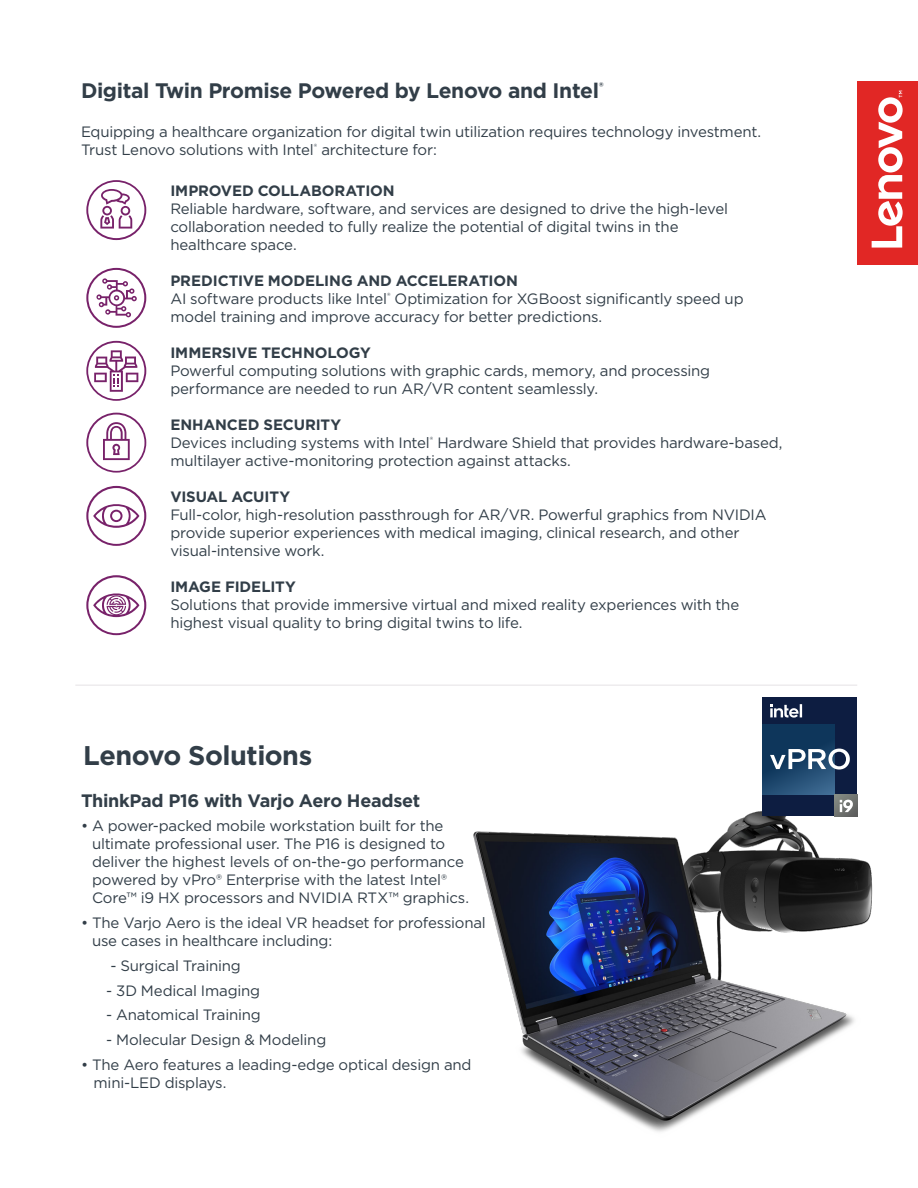
<style>
.page{position:relative;width:918px;height:1188px;background:#fff}
.page>*{position:absolute;margin:0;border:0;box-sizing:border-box;transform-origin:0 0}
.t1{font:700 27px "Gotham";letter-spacing:-.02em;color:#323e48}
.t2{font:700 21px "Gotham";letter-spacing:-.02em;color:#323e48}
.t3{font:700 18px "Gotham";letter-spacing:-.015em;color:#323e48}
.t4{font:15px/18px "Gotham";letter-spacing:-.015em;color:#323e48}
.t5{font:700 15px "Gotham";letter-spacing:-.01em;color:#323e48}
.s1{font-weight:700}
</style>
<div class="page">
<div style="left:858px;top:81px;width:60px;height:184px;background:#e12725"></div>
<svg style="left:872px;top:91px;width:31px;height:157px"></svg>
<img style="left:473px;top:794px;width:400px;height:338px">
<hr style="left:75px;top:685px;width:782px;height:1px;background:#e6e3e5">
<svg style="left:86px;top:180px;width:60px;height:60px"></svg>
<svg style="left:86px;top:268px;width:60px;height:60px"></svg>
<svg style="left:86px;top:341px;width:60px;height:60px"></svg>
<svg style="left:86px;top:413px;width:60px;height:60px"></svg>
<svg style="left:86px;top:486px;width:60px;height:60px"></svg>
<svg style="left:86px;top:575px;width:60px;height:60px"></svg>
<div style="left:762px;top:698px;width:95px;height:118px;background:#0d1d41"></div>
<svg style="left:762px;top:724px;width:73px;height:70px;background:#194368"></svg>
<svg style="left:770px;top:749px;width:80px;height:21px;background:#70869d"></svg>
<svg style="left:770px;top:704px;width:32px;height:14px"></svg>
<svg style="left:835px;top:794px;width:22px;height:22px"></svg>
<svg style="left:840px;top:800px;width:13px;height:12px"></svg>
<h2 class="t2" style="left:81px;top:76px;width:524px">Digital Twin Promise Powered by Lenovo and Intel<sup>®</sup></h2>
<p class="t4" style="left:81px;top:123px;width:682px">Equipping a healthcare organization for digital twin utilization requires technology investment.<br>Trust Lenovo solutions with Intel<sup>®</sup> architecture for:</p>
<p class="t5" style="left:170px;top:180px;width:226px">IMPROVED COLLABORATION</p>
<p class="t4" style="left:170px;top:199px;width:559px">Reliable hardware, software, and services are designed to drive the high-level collaboration needed to fully realize the potential of digital twins in the healthcare space.</p>
<p class="t4" style="left:170px;top:271px;width:575px"><span class="s1">PREDICTIVE MODELING AND ACCELERATION<br></span>AI software products like Intel<sup>®</sup> Optimization for XGBoost significantly speed up model training and improve accuracy for better predictions.</p>
<p class="t5" style="left:170px;top:342px;width:202px">IMMERSIVE TECHNOLOGY</p>
<p class="t4" style="left:170px;top:361px;width:541px">Powerful computing solutions with graphic cards, memory, and processing performance are needed to run AR/VR content seamlessly.</p>
<p class="t4" style="left:170px;top:415px;width:614px"><span class="s1">ENHANCED SECURITY<br></span>Devices including systems with Intel<sup>®</sup> Hardware Shield that provides hardware-based, multilayer active-monitoring protection against attacks.</p>
<p class="t5" style="left:170px;top:486px;width:121px">VISUAL ACUITY</p>
<p class="t4" style="left:170px;top:505px;width:598px">Full-color, high-resolution passthrough for AR/VR. Powerful graphics from NVIDIA provide superior experiences with medical imaging, clinical research, and other visual-intensive work.</p>
<p class="t5" style="left:170px;top:576px;width:127px">IMAGE FIDELITY</p>
<p class="t4" style="left:170px;top:595px;width:570px">Solutions that provide immersive virtual and mixed reality experiences with the highest visual quality to bring digital twins to life.</p>
<h1 class="t1" style="left:83px;top:738px;width:230px">Lenovo Solutions</h1>
<p class="t3" style="left:81px;top:788px;width:341px">ThinkPad P16 with Varjo Aero Headset</p>
<p class="t4" style="left:92px;top:817px;width:379px;text-indent:-11px">• A power-packed mobile workstation built for the ultimate professional user. The P16 is designed to deliver the highest levels of on-the-go performance powered by vPro® Enterprise with the latest Intel® Core™ i9 HX processors and NVIDIA RTX™ graphics.</p>
<p class="t4" style="left:92px;top:914px;width:395px;text-indent:-11px">• The Varjo Aero is the ideal VR headset for professional use cases in healthcare including:</p>
<p class="t4" style="left:110px;top:956px;width:132px">- Surgical Training</p>
<p class="t4" style="left:106px;top:981px;width:155px">- 3D Medical Imaging</p>
<p class="t4" style="left:106px;top:1006px;width:156px">- Anatomical Training</p>
<p class="t4" style="left:106px;top:1031px;width:222px">- Molecular Design &amp; Modeling</p>
<p class="t4" style="left:94px;top:1055px;width:380px;text-indent:-13px">• The Aero features a leading-edge optical design and mini-LED displays.</p>
</div>
